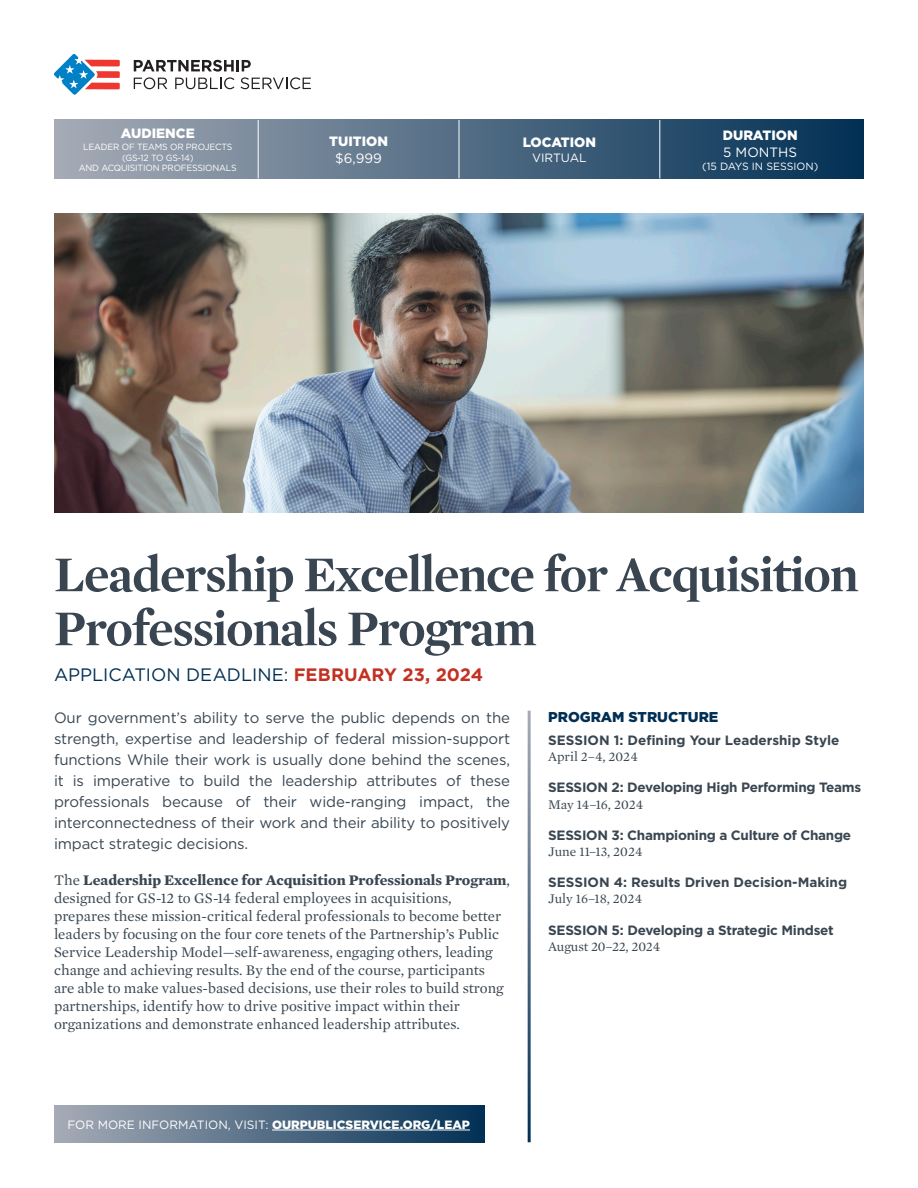
<style>
.page{position:relative;width:918px;height:1188px;background:#fff}
.page>*{position:absolute;margin:0;border:0;box-sizing:border-box;transform-origin:0 0}
.Title_Hed_2{font:700 51px/54px "Mercury Display";letter-spacing:-.02em;color:#394651}
.Title_Hed_2-2{font:18px "Gotham";color:#002f54}
.t1{font:15px/18px "Mercury Text G1";color:#394651}
.t2{font:15px/21px "Gotham";letter-spacing:-.01em;color:#394651;text-align:justify}
.Subhed{font:900 14.25px "Gotham";color:#002f54}
.section__subtitle{font:700 13.5px/16.2px "Gotham";letter-spacing:-.02em;color:#394651}
.section__subtitle-2{font:700 13.5px/16.2px "Gotham";color:#394651}
.t3{font:900 13.5px "Gotham";color:#fff}
.t4{font:13.5px "Gotham";color:#fff}
.t5{font:12px "Gotham";color:#fff}
.t6{font:10.5px "Gotham";color:#fff}
.t7{font:9px/10.5px "Gotham";letter-spacing:-.02em;color:#fff;text-align:center}
.s1{font-weight:700;color:#c23122}
.s2{font-weight:700}
.s3{font-family:"Mercury Text G1";font-weight:400}
.s4{font-weight:900}
</style>
<div class="page">
<div style="left:54px;top:120px;width:810px;height:58px;background:linear-gradient(to right,#a6abb6,#023155)"></div>
<hr style="left:258px;top:120px;width:1px;height:58px;background:#fff">
<hr style="left:459px;top:120px;width:1px;height:58px;background:#fff">
<hr style="left:659px;top:120px;width:1px;height:58px;background:#fff">
<img style="left:54px;top:214px;width:810px;height:299px">
<div style="left:54px;top:1106px;width:430px;height:36px;background:linear-gradient(to right,#a6abb6,#023055)"></div>
<hr style="left:272px;top:1130px;width:198px;height:1px;background:#fff">
<svg style="left:134px;top:60px;width:177px;height:29px"></svg>
<svg style="left:54px;top:54px;width:66px;height:41px"></svg>
<p class="t3" style="left:121px;top:124px;width:75px">AUDIENCE</p>
<p class="t7" style="left:83px;top:141px;width:151px">LEADER OF TEAMS OR PROJECTS</p>
<p class="t7" style="left:79px;top:152px;width:159px">(GS-12 TO GS-14)<br>AND ACQUISITION PROFESSIONALS</p>
<p class="t3" style="left:329px;top:132px;width:60px">TUITION</p>
<p class="t4" style="left:335px;top:150px;width:48px">$6,999</p>
<p class="t3" style="left:523px;top:133px;width:75px">LOCATION</p>
<p class="t5" style="left:532px;top:151px;width:56px">VIRTUAL</p>
<p class="t3" style="left:723px;top:125px;width:76px">DURATION</p>
<p class="t4" style="left:723px;top:144px;width:75px">5 MONTHS</p>
<p class="t6" style="left:702px;top:159px;width:118px">(15 DAYS IN SESSION)</p>
<p class="Title_Hed_2" style="left:54px;top:545px;width:806px">Leadership Excellence for Acquisition<br>Professionals Program</p>
<p class="Title_Hed_2-2" style="left:54px;top:663px;width:431px">APPLICATION DEADLINE: <span class="s1">FEBRUARY 23, 2024</span></p>
<p class="t2" style="left:54px;top:707px;width:458px">Our government’s ability to serve the public depends on the strength, expertise and leadership of federal mission-support functions While their work is usually done behind the scenes, it is imperative to build the leadership attributes of these professionals because of their wide-ranging impact, the interconnectedness of their work and their ability to positively impact strategic decisions.</p>
<p class="t1" style="left:54px;top:870px;width:458px">The <span class="s2">Leadership Excellence for Acquisition Professionals Program</span>, designed for GS-12 to GS-14 federal employees in acquisitions, prepares these mission-critical federal professionals to become better leaders by focusing on the four core tenets of the Partnership’s Public Service Leadership Model—self-awareness, engaging others, leading change and achieving results. By the end of the course, participants<br>are able to make values-based decisions, use their roles to build strong partnerships, identify how to drive positive impact within their organizations and demonstrate enhanced leadership attributes.</p>
<p class="Subhed" style="left:548px;top:707px;width:172px">PROGRAM STRUCTURE</p>
<p class="section__subtitle-2" style="left:548px;top:732px;width:293px">SESSION 1: Defining Your Leadership Style<br><span class="s3">April 2–4, 2024</span></p>
<p class="section__subtitle" style="left:548px;top:779px;width:315px">SESSION 2: Developing High Performing Teams<br><span class="s3">May 14–16, 2024</span></p>
<p class="section__subtitle" style="left:548px;top:827px;width:304px">SESSION 3: Championing a Culture of Change<br><span class="s3">June 11–13, 2024</span></p>
<p class="section__subtitle-2" style="left:548px;top:874px;width:300px">SESSION 4: Results Driven Decision-Making<br><span class="s3">July 16–18, 2024</span></p>
<p class="section__subtitle" style="left:548px;top:922px;width:287px">SESSION 5: Developing a Strategic Mindset<br><span class="s3">August 20–22, 2024</span></p>
<p class="t5" style="left:68px;top:1117px;width:404px">FOR MORE INFORMATION, VISIT: <span class="s4">OURPUBLICSERVICE.ORG/LEAP</span></p>
</div>
